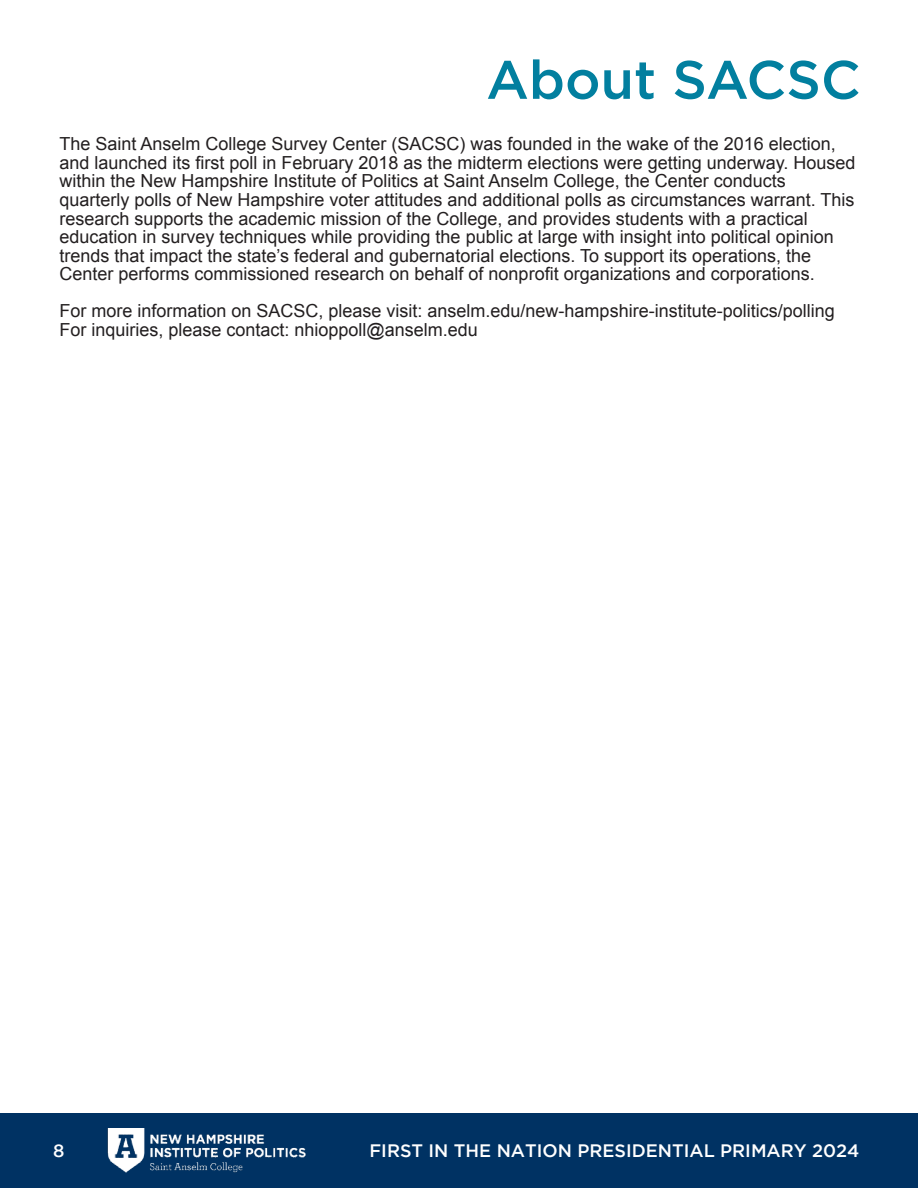
<style>
.page{position:relative;width:918px;height:1188px;background:#fff}
.page>*{position:absolute;margin:0;border:0;box-sizing:border-box;transform-origin:0 0}
.t1{font:500 54px "Gotham";color:#027f9f}
.t2{font:18px/18.6px "Arial";color:#231f20}
.t3{font:500 18px "Gotham";color:#fff}
</style>
<div class="page">
<div style="left:0;top:1113px;width:918px;height:75px;background:#003263"></div>
<img style="left:108px;top:1129px;width:198px;height:43px">
<h1 class="t1" style="left:486px;top:59px;width:376px">About SACSC</h1>
<p class="t2" style="left:59px;top:136px;width:798px">The Saint Anselm College Survey Center (SACSC) was founded in the wake of the 2016 election, and launched its first poll in February 2018 as the midterm elections were getting underway. Housed within the New Hampshire Institute of Politics at Saint Anselm College, the Center conducts quarterly polls of New Hampshire voter attitudes and additional polls as circumstances warrant. This research supports the academic mission of the College, and provides students with a practical education in survey techniques while providing the public at large with insight into political opinion trends that impact the state’s federal and gubernatorial elections. To support its operations, the Center performs commissioned research on behalf of nonprofit organizations and corporations.</p>
<p class="t2" style="left:59px;top:303px;width:777px">For more information on SACSC, please visit: anselm.edu/new-hampshire-institute-politics/polling<br>For inquiries, please contact: nhioppoll@anselm.edu</p>
<p class="t3" style="left:53px;top:1143px;width:13px">8</p>
<p class="t3" style="left:369px;top:1144px;width:492px">FIRST IN THE NATION PRESIDENTIAL PRIMARY 2024</p>
</div>
